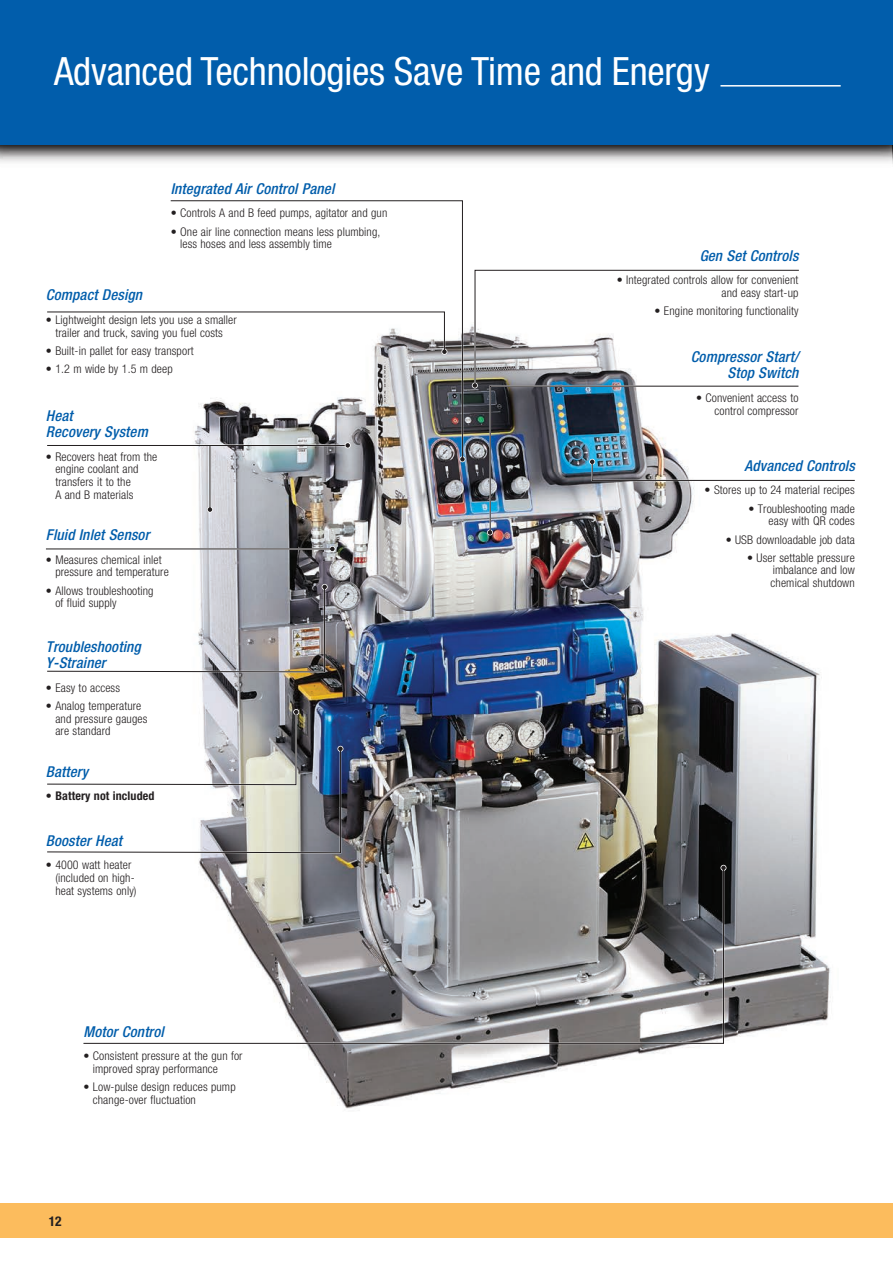
<style>
.page{position:relative;width:893px;height:1263px;background:#fff}
.page>*{position:absolute;margin:0;border:0;box-sizing:border-box;transform-origin:0 0}
.t1{font:condensed 39px "Helvetica Neue LT Std";letter-spacing:-.005em;color:#fff}
.t2{font:italic 500 condensed 15px/16.5px "Helvetica Neue LT Std";letter-spacing:.01em;color:#015dab}
.t3{font:700 condensed 13.5px "Helvetica Neue LT Std";color:#231f20}
.t4{font:300 condensed 12px/12.8px "Helvetica Neue LT Std";letter-spacing:.01em;color:#231f20}
.t5{font:700 condensed 12px "Helvetica Neue LT Std";letter-spacing:.01em;color:#231f20}
.s1{font-weight:300}
</style>
<div class="page">
<img style="left:198px;top:326px;width:633px;height:785px">
<hr style="left:209px;top:445px;width:2px;height:65px;background:#fff">
<hr style="left:46px;top:548px;width:285px;height:2px;background:#fff">
<svg style="left:487px;top:529px;width:6px;height:6px"></svg>
<svg style="left:799px;top:459px;width:56px;height:23px"></svg>
<svg style="left:47px;top:445px;width:123px;height:1px"></svg>
<svg style="left:329px;top:546px;width:6px;height:6px"></svg>
<svg style="left:207px;top:507px;width:6px;height:6px"></svg>
<svg style="left:459px;top:456px;width:6px;height:6px"></svg>
<svg style="left:170px;top:200px;width:293px;height:260px"></svg>
<svg style="left:47px;top:311px;width:400px;height:44px"></svg>
<svg style="left:720px;top:865px;width:6px;height:6px"></svg>
<svg style="left:83px;top:867px;width:641px;height:177px"></svg>
<svg style="left:472px;top:269px;width:328px;height:119px"></svg>
<img style="left:490px;top:386px;width:309px;height:147px">
<svg style="left:47px;top:584px;width:281px;height:89px"></svg>
<svg style="left:47px;top:709px;width:296px;height:145px"></svg>
<hr style="left:210px;top:445px;width:1px;height:65px;background:#231f20">
<hr style="left:46px;top:549px;width:286px;height:1px;background:#231f20">
<img style="left:0;top:145px;width:893px;height:19px">
<div style="left:0;top:0;width:893px;height:145px;background:#015dab"></div>
<div style="left:0;top:1203px;width:893px;height:35px;background:#fcbc5d"></div>
<hr style="left:720px;top:85px;width:121px;height:2px;background:#fff">
<h1 class="t1" style="left:54px;top:49px;width:657px">Advanced Technologies Save Time and Energy</h1>
<p class="t2" style="left:171px;top:181px;width:165px">Integrated Air Control Panel</p>
<p class="t4" style="left:171px;top:207px;width:218px">• Controls A and B feed pumps, agitator and gun</p>
<p class="t4" style="left:180px;top:225px;width:202px;text-indent:-9px">• One air line connection means less plumbing, less hoses and less assembly time</p>
<p class="t2" style="left:46px;top:287px;width:98px">Compact Design</p>
<p class="t4" style="left:46px;top:313px;width:192px;text-align:center">• Lightweight design lets you use a smaller trailer and truck, saving you fuel costs</p>
<p class="t4" style="left:46px;top:344px;width:149px">• Built-in pallet for easy transport</p>
<p class="t4" style="left:46px;top:362px;width:128px">• 1.2 m wide by 1.5 m deep</p>
<p class="t2" style="left:46px;top:407px;width:103px">Heat<br>Recovery System</p>
<p class="t4" style="left:55px;top:450px;width:104px;text-indent:-9px">• Recovers heat from the engine coolant and transfers it to the<br>A and B materials</p>
<p class="t2" style="left:46px;top:527px;width:105px">Fluid Inlet Sensor</p>
<p class="t4" style="left:55px;top:553px;width:115px;text-indent:-9px">• Measures chemical inlet pressure and temperature</p>
<p class="t4" style="left:55px;top:584px;width:100px;text-indent:-9px">• Allows troubleshooting of fluid supply</p>
<p class="t2" style="left:46px;top:638px;width:96px">Troubleshooting<br>Y-Strainer</p>
<p class="t4" style="left:46px;top:681px;width:76px">• Easy to access</p>
<p class="t4" style="left:55px;top:699px;width:94px;text-indent:-9px">• Analog temperature and pressure gauges are standard</p>
<p class="t2" style="left:46px;top:763px;width:44px">Battery</p>
<p class="t5" style="left:46px;top:789px;width:110px"><span class="s1">•</span> Battery not included</p>
<p class="t2" style="left:46px;top:832px;width:78px">Booster Heat</p>
<p class="t4" style="left:55px;top:858px;width:83px;text-indent:-9px">• 4000 watt heater (included on high&shy;heat systems only)</p>
<p class="t2" style="left:83px;top:1023px;width:82px">Motor Control</p>
<p class="t4" style="left:93px;top:1049px;width:151px;text-indent:-9px">• Consistent pressure at the gun for improved spray performance</p>
<p class="t4" style="left:93px;top:1080px;width:144px;text-indent:-9px">• Low-pulse design reduces pump change-over fluctuation</p>
<p class="t3" style="left:49px;top:1213px;width:14px">12</p>
<p class="t2" style="left:700px;top:247px;width:100px">Gen Set Controls</p>
<p class="t4" style="left:617px;top:274px;width:183px;text-align:right">• Integrated controls allow for convenient and easy start-up</p>
<p class="t4" style="left:655px;top:305px;width:145px">• Engine monitoring functionality</p>
<p class="t2" style="left:691px;top:348px;width:109px;text-align:right">Compressor Start/<br>Stop Switch</p>
<p class="t4" style="left:696px;top:391px;width:104px;text-align:right">• Convenient access to control compressor</p>
<p class="t2" style="left:744px;top:458px;width:112px">Advanced Controls</p>
<p class="t4" style="left:705px;top:484px;width:152px">• Stores up to 24 material recipes</p>
<p class="t4" style="left:748px;top:502px;width:108px;text-align:right">• Troubleshooting made easy with QR codes</p>
<p class="t4" style="left:726px;top:533px;width:131px">• USB downloadable job data</p>
<p class="t4" style="left:771px;top:551px;width:86px;text-align:justify;text-indent:-23px">• User settable pressure imbalance and low chemical shutdown</p>
</div>
